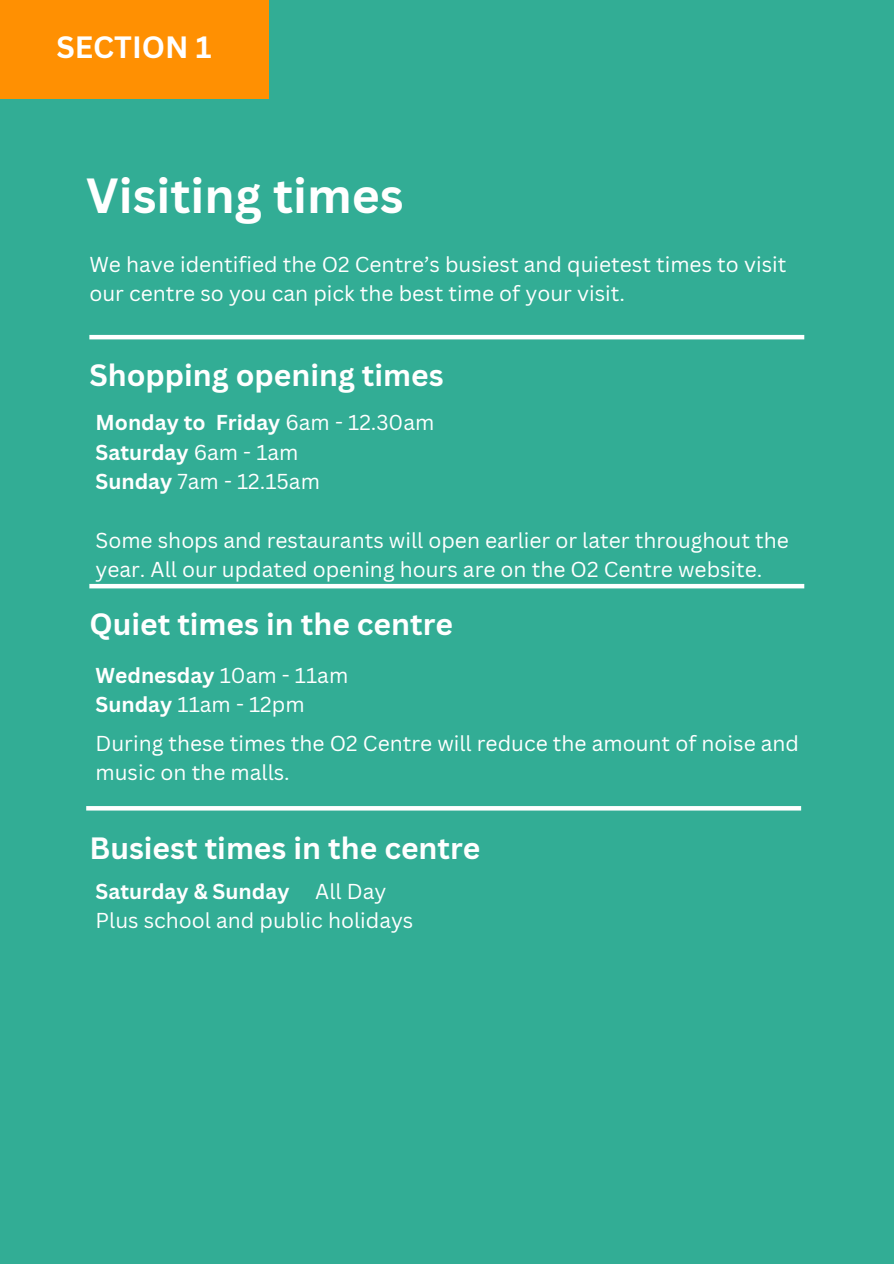
<style>
.page{position:relative;width:894px;height:1264px;background:#fff}
.page>*{position:absolute;margin:0;border:0;box-sizing:border-box;transform-origin:0 0}
.t1{font:700 48px "Canva Sans";color:#fff}
.t2{font:700 30px "Canva Sans";color:#fff}
.t3{font:21px/29.2px "Canva Sans";color:#fff}
.t4{font:700 21px "Canva Sans";color:#fff}
.s1{font-weight:400}
.s2{font-weight:700}
</style>
<div class="page">
<div style="left:0;top:0;width:893px;height:1263px;background:#32ad95"></div>
<div style="left:0;top:0;width:268px;height:99px;background:#ff9002"></div>
<hr style="left:89px;top:335px;width:715px;height:4px;background:#fff">
<hr style="left:89px;top:584px;width:715px;height:4px;background:#fff">
<hr style="left:86px;top:806px;width:714px;height:4px;background:#fff">
<h2 class="t2" style="left:56px;top:26px;width:156px">SECTION 1</h2>
<h1 class="t1" style="left:86px;top:162px;width:319px">Visiting times</h1>
<p class="t3" style="left:89px;top:249px;width:698px">We have identified the O2 Centre’s busiest and quietest times to visit our centre so you can pick the best time of your visit.</p>
<p class="t2" style="left:89px;top:354px;width:355px">Shopping opening times</p>
<h3 class="t4" style="left:95px;top:408px;width:340px">Monday to Friday <span class="s1">6am - 12.30am</span></h3>
<p class="t4" style="left:95px;top:437px;width:204px">Saturday <span class="s1">6am - 1am</span></p>
<p class="t3" style="left:95px;top:466px;width:226px"><span class="s2">Sunday</span> 7am - 12.15am</p>
<p class="t3" style="left:95px;top:525px;width:694px">Some shops and restaurants will open earlier or later throughout the year. All our updated opening hours are on the O2 Centre website.</p>
<p class="t2" style="left:89px;top:603px;width:365px">Quiet times in the centre</p>
<p class="t4" style="left:95px;top:660px;width:254px">Wednesday <span class="s1">10am - 11am</span></p>
<h3 class="t3" style="left:95px;top:689px;width:210px"><span class="s2">Sunday</span> 11am - 12pm</h3>
<p class="t3" style="left:95px;top:728px;width:705px">During these times the O2 Centre will reduce the amount of noise and music on the malls.</p>
<p class="t2" style="left:89px;top:826px;width:392px">Busiest times in the centre</p>
<p class="t4" style="left:95px;top:876px;width:292px">Saturday &amp; Sunday <span class="s1">All Day</span></p>
<p class="t3" style="left:95px;top:905px;width:319px">Plus school and public holidays</p>
</div>
